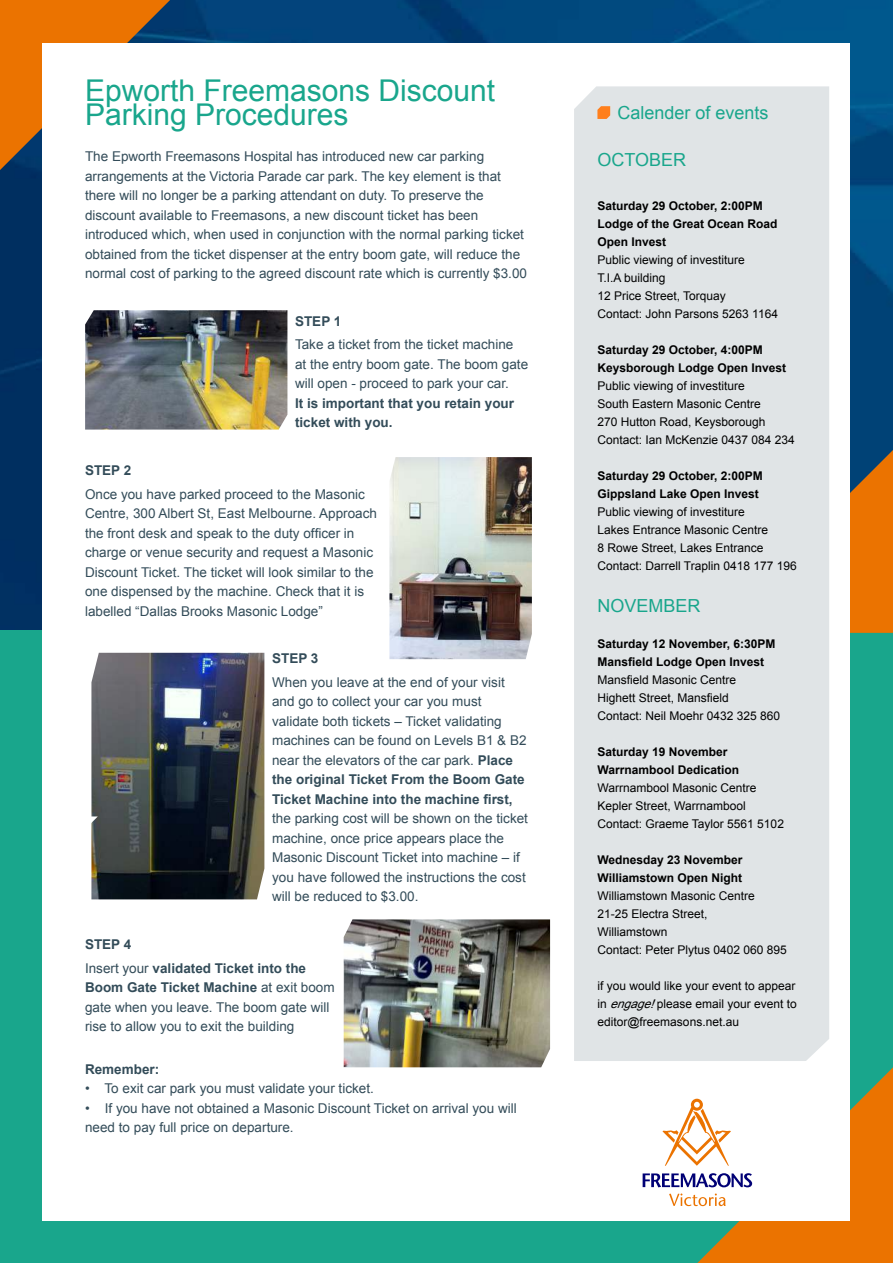
<style>
.page{position:relative;width:893px;height:1263px;background:#fff}
.page>*{position:absolute;margin:0;border:0;box-sizing:border-box;transform-origin:0 0}
.t1{font:30px/24px "Arial";color:#19a68c}
.t2{font:18px "Arial";color:#19a68c}
.t3{font:13.5px/19.5px "Arial";color:#334c59}
.t4{font:700 13.5px/19.5px "Arial";color:#334c59}
.t5{font:12px/18px "Arial";color:#000}
.t6{font:700 12px/18px "Arial";color:#000}
.s1{font-weight:700}
.s2{font-weight:400}
.s3{font-style:italic}
</style>
<div class="page">
<img style="left:0;top:0;width:893px;height:631px">
<div style="left:0;top:631px;width:893px;height:632px;background:#19a68c"></div>
<svg style="left:0;top:0;width:170px;height:170px;background:#c96c12"></svg>
<svg style="left:850px;top:450px;width:43px;height:183px;background:#cf6d0d"></svg>
<div style="left:43px;top:43px;width:807px;height:1177px;background:#fff"></div>
<img style="left:85px;top:310px;width:202px;height:120px">
<img style="left:389px;top:457px;width:143px;height:202px">
<img style="left:91px;top:653px;width:173px;height:246px">
<img style="left:344px;top:919px;width:206px;height:148px">
<div style="left:574px;top:86px;width:255px;height:975px;background:#e0e4e6"></div>
<svg style="left:643px;top:1067px;width:250px;height:196px"></svg>
<svg style="left:597px;top:106px;width:13px;height:13px"></svg>
<svg style="left:91px;top:816px;width:7px;height:13px"></svg>
<h1 class="t1" style="left:85px;top:80px;width:412px">Epworth Freemasons Discount<br>Parking Procedures</h1>
<p class="t3" style="left:85px;top:147px;width:443px">The Epworth Freemasons Hospital has introduced new car parking arrangements at the Victoria Parade car park. The key element is that there will no longer be a parking attendant on duty. To preserve the discount available to Freemasons, a new discount ticket has been introduced which, when used in conjunction with the normal parking ticket obtained from the ticket dispenser at the entry boom gate, will reduce the normal cost of parking to the agreed discount rate which is currently $3.00</p>
<p class="t4" style="left:295px;top:312px;width:48px">STEP 1</p>
<p class="t3" style="left:295px;top:336px;width:235px">Take a ticket from the ticket machine<br>at the entry boom gate. The boom gate will open - proceed to park your car.</p>
<p class="t4" style="left:295px;top:395px;width:221px">It is important that you retain your ticket with you.</p>
<p class="t4" style="left:85px;top:462px;width:48px">STEP 2</p>
<p class="t3" style="left:85px;top:485px;width:293px">Once you have parked proceed to the Masonic Centre, 300 Albert St, East Melbourne. Approach the front desk and speak to the duty officer in charge or venue security and request a Masonic Discount Ticket. The ticket will look similar to the one dispensed by the machine. Check that it is labelled “Dallas Brooks Masonic Lodge”</p>
<p class="t4" style="left:272px;top:649px;width:48px">STEP 3</p>
<p class="t3" style="left:272px;top:673px;width:256px">When you leave at the end of your visit and go to collect your car you must validate both tickets – Ticket validating machines can be found on Levels B1 &amp; B2 near the elevators of the car park. <span class="s1">Place the original Ticket From the Boom Gate Ticket Machine into the machine first,</span></p>
<p class="t3" style="left:272px;top:810px;width:257px">the parking cost will be shown on the ticket machine, once price appears place the Masonic Discount Ticket into machine – if you have followed the instructions the cost will be reduced to $3.00.</p>
<p class="t4" style="left:85px;top:933px;width:223px;line-height:23.7px">STEP 4<br><span class="s2">Insert your</span> validated Ticket into the</p>
<p class="t3" style="left:85px;top:978px;width:251px"><span class="s1">Boom Gate Ticket Machine</span> at exit boom gate when you leave. The boom gate will rise to allow you to exit the building</p>
<p class="t4" style="left:85px;top:1060px;width:76px">Remember:</p>
<p class="t3" style="left:85px;top:1079px;width:290px">• To exit car park you must validate your ticket.</p>
<p class="t3" style="left:85px;top:1098px;width:433px">• If you have not obtained a Masonic Discount Ticket on arrival you will need to pay full price on departure.</p>
<h2 class="t2" style="left:617px;top:105px;width:153px">Calender of events</h2>
<h2 class="t2" style="left:597px;top:147px;width:90px">OCTOBER</h2>
<p class="t6" style="left:597px;top:197px;width:182px">Saturday 29 October, 2:00PM<br>Lodge of the Great Ocean Road<br>Open Invest</p>
<p class="t5" style="left:597px;top:252px;width:182px">Public viewing of investiture<br>T.I.A building<br>12 Price Street, Torquay<br>Contact: John Parsons 5263 1164</p>
<p class="t6" style="left:597px;top:341px;width:190px">Saturday 29 October, 4:00PM<br>Keysborough Lodge Open Invest</p>
<p class="t5" style="left:597px;top:378px;width:199px">Public viewing of investiture<br>South Eastern Masonic Centre<br>270 Hutton Road, Keysborough<br>Contact: Ian McKenzie 0437 084 234</p>
<p class="t6" style="left:597px;top:467px;width:167px">Saturday 29 October, 2:00PM<br>Gippsland Lake Open Invest</p>
<p class="t5" style="left:597px;top:504px;width:201px">Public viewing of investiture<br>Lakes Entrance Masonic Centre<br>8 Rowe Street, Lakes Entrance<br>Contact: Darrell Traplin 0418 177 196</p>
<h2 class="t2" style="left:597px;top:594px;width:105px">NOVEMBER</h2>
<p class="t6" style="left:597px;top:635px;width:180px">Saturday 12 November, 6:30PM<br>Mansfield Lodge Open Invest</p>
<p class="t5" style="left:597px;top:671px;width:184px">Mansfield Masonic Centre<br>Highett Street, Mansfield<br>Contact: Neil Moehr 0432 325 860</p>
<p class="t6" style="left:597px;top:743px;width:143px">Saturday 19 November<br>Warrnambool Dedication</p>
<p class="t5" style="left:597px;top:780px;width:188px">Warrnambool Masonic Centre<br>Kepler Street, Warrnambool<br>Contact: Graeme Taylor 5561 5102</p>
<p class="t6" style="left:597px;top:851px;width:147px">Wednesday 23 November<br>Williamstown Open Night</p>
<p class="t5" style="left:597px;top:888px;width:191px">Williamstown Masonic Centre<br>21-25 Electra Street,<br>Williamstown<br>Contact: Peter Plytus 0402 060 895</p>
<p class="t5" style="left:597px;top:978px;width:201px;text-align:justify">if you would like your event to appear in <span class="s3">engage!</span>please email your event to editor@freemasons.net.au</p>
</div>
